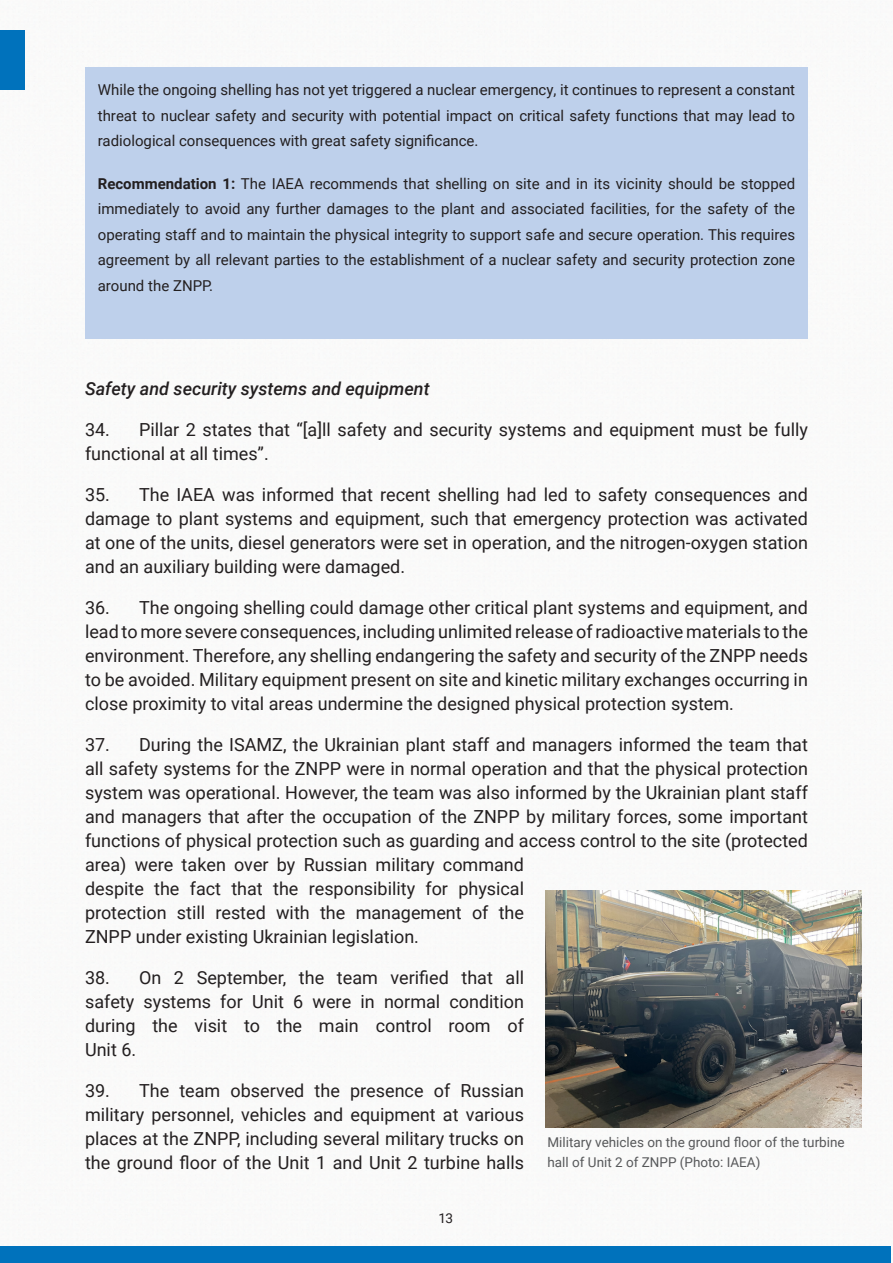
<style>
.page{position:relative;width:893px;height:1263px;background:#fff}
.page>*{position:absolute;margin:0;border:0;box-sizing:border-box;transform-origin:0 0}
.Body_text{font:18px/24px "Roboto";color:#231f20;text-align:justify}
.Subhead_2{font:italic 500 18px "Roboto";color:#231f20}
.Body_text-2{font:15px/25.5px "Roboto";color:#231f20;text-align:justify}
.t1{font:13.5px/19.5px "Roboto";color:#57585a}
.t2{font:13.5px "Roboto";color:#231f20}
.s1{font-weight:700}
</style>
<div class="page">
<div style="left:0;top:1246px;width:891px;height:17px;background:#0072bc"></div>
<div style="left:0;top:30px;width:25px;height:59px;background:#0072bc"></div>
<img style="left:545px;top:891px;width:316px;height:237px">
<div style="left:85px;top:67px;width:723px;height:271px;background:#bed0eb"></div>
<p class="Body_text-2" style="left:98px;top:77px;width:699px">While the ongoing shelling has not yet triggered a nuclear emergency, it continues to represent a constant threat to nuclear safety and security with potential impact on critical safety functions that may lead to radiological consequences with great safety significance.</p>
<p class="Body_text-2" style="left:98px;top:170px;width:699px"><span class="s1">Recommendation 1:</span> The IAEA recommends that shelling on site and in its vicinity should be stopped immediately to avoid any further damages to the plant and associated facilities, for the safety of the operating staff and to maintain the physical integrity to support safe and secure operation. This requires agreement by all relevant parties to the establishment of a nuclear safety and security protection zone around the ZNPP.</p>
<p class="Subhead_2" style="left:85px;top:376px;width:346px">Safety and security systems and equipment</p>
<p class="Body_text" style="left:85px;top:417px;width:724px">34. Pillar 2 states that “[a]ll safety and security systems and equipment must be fully functional at all times”.</p>
<p class="Body_text" style="left:85px;top:482px;width:724px">35. The IAEA was informed that recent shelling had led to safety consequences and damage to plant systems and equipment, such that emergency protection was activated at one of the units, diesel generators were set in operation, and the nitrogen-oxygen station and an auxiliary building were damaged.</p>
<p class="Body_text" style="left:85px;top:595px;width:724px">36. The ongoing shelling could damage other critical plant systems and equipment, and lead to more severe consequences, including unlimited release of radioactive materials to the environment. Therefore, any shelling endangering the safety and security of the ZNPP needs to be avoided. Military equipment present on site and kinetic military exchanges occurring in close proximity to vital areas undermine the designed physical protection system.</p>
<p class="Body_text" style="left:85px;top:732px;width:724px;text-align:left">37. During the ISAMZ, the Ukrainian plant staff and managers informed the team that all safety systems for the ZNPP were in normal operation and that the physical protection system was operational. However, the team was also informed by the Ukrainian plant staff and managers that after the occupation of the ZNPP by military forces, some important functions of physical protection such as guarding and access control to the site (protected area) were taken over by Russian military command<br>despite the fact that the responsibility for physical<br>protection still rested with the management of the<br>ZNPP under existing Ukrainian legislation.</p>
<p class="Body_text" style="left:85px;top:965px;width:441px">38. On 2 September, the team verified that all safety systems for Unit 6 were in normal condition during the visit to the main control room of Unit 6.</p>
<p class="Body_text" style="left:85px;top:1078px;width:441px">39. The team observed the presence of Russian military personnel, vehicles and equipment at various places at the ZNPP, including several military trucks on the ground floor of the Unit 1 and Unit 2 turbine halls</p>
<p class="t1" style="left:547px;top:1132px;width:299px">Military vehicles on the ground floor of the turbine hall of Unit 2 of ZNPP (Photo: IAEA)</p>
<p class="t2" style="left:439px;top:1209px;width:16px">13</p>
</div>
